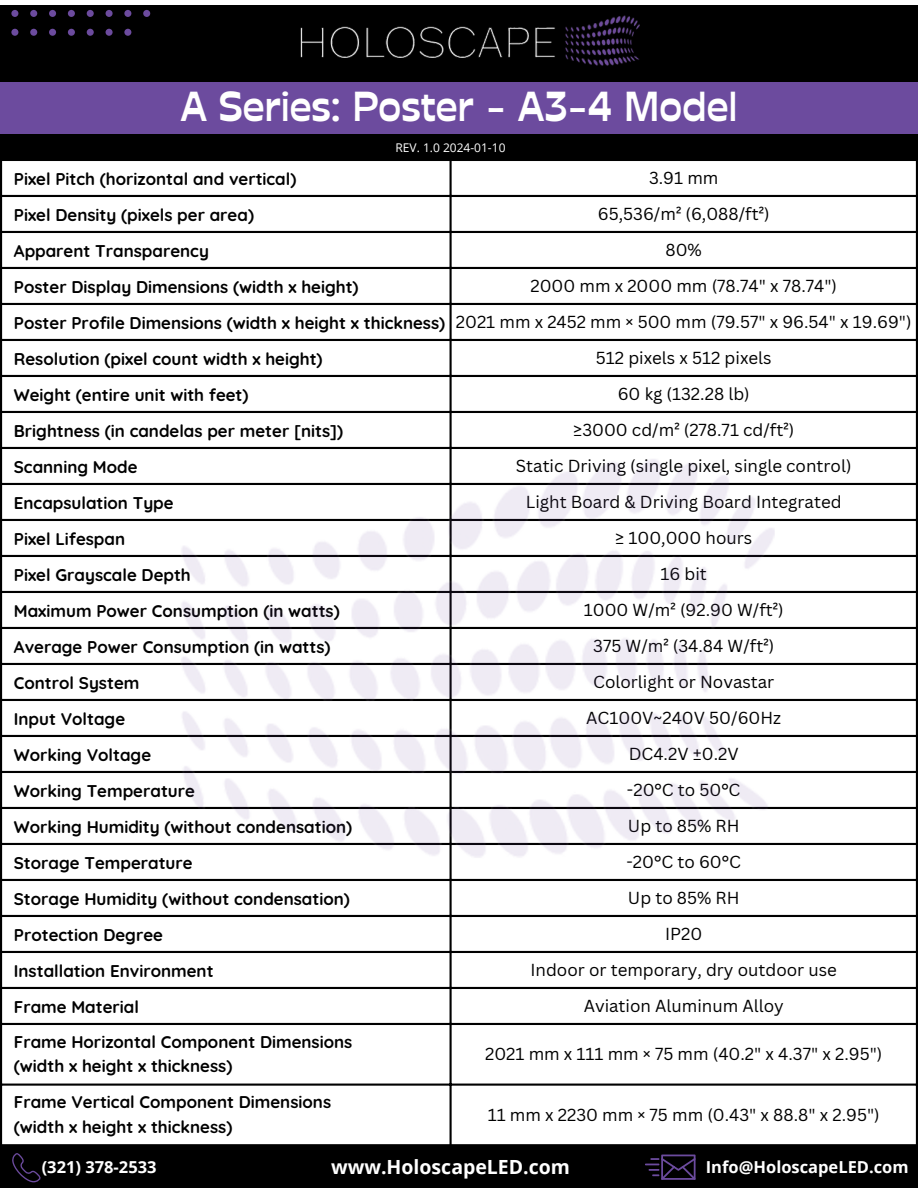
<style>
.page{position:relative;width:918px;height:1188px;background:#fff}
.page>*{position:absolute;margin:0;border:0;box-sizing:border-box;transform-origin:0 0}
.t1{font:700 41.85px "Stadio Deva";color:#fff}
.t2{font:700 19.5px "Open Sans";color:#fff}
.t3{font:700 16.95px "Quicksand";color:#000}
.t4{font:16.95px "Canva Sans";color:#000}
.t5{font:700 16.5px "Open Sans";color:#fff}
.t6{font:12px "Open Sans";color:#fff}
</style>
<div class="page">
<div style="left:0;top:5px;width:918px;height:154px;background:#000"></div>
<hr style="left:0;top:161px;width:2px;height:983px;background:#000">
<hr style="left:450px;top:161px;width:2px;height:983px;background:#000">
<hr style="left:916px;top:161px;width:2px;height:983px;background:#000">
<hr style="left:0;top:159px;width:918px;height:2px;background:#000">
<hr style="left:0;top:195px;width:918px;height:2px;background:#000">
<hr style="left:0;top:231px;width:918px;height:2px;background:#000">
<hr style="left:0;top:267px;width:918px;height:2px;background:#000">
<hr style="left:0;top:303px;width:918px;height:2px;background:#000">
<hr style="left:0;top:339px;width:918px;height:2px;background:#000">
<hr style="left:0;top:375px;width:918px;height:2px;background:#000">
<hr style="left:0;top:411px;width:918px;height:2px;background:#000">
<hr style="left:0;top:447px;width:918px;height:2px;background:#000">
<hr style="left:0;top:483px;width:918px;height:2px;background:#000">
<hr style="left:0;top:519px;width:918px;height:2px;background:#000">
<hr style="left:0;top:555px;width:918px;height:2px;background:#000">
<hr style="left:0;top:591px;width:918px;height:2px;background:#000">
<hr style="left:0;top:627px;width:918px;height:2px;background:#000">
<hr style="left:0;top:663px;width:918px;height:2px;background:#000">
<hr style="left:0;top:699px;width:918px;height:2px;background:#000">
<hr style="left:0;top:735px;width:918px;height:2px;background:#000">
<hr style="left:0;top:771px;width:918px;height:2px;background:#000">
<hr style="left:0;top:807px;width:918px;height:2px;background:#000">
<hr style="left:0;top:843px;width:918px;height:2px;background:#000">
<hr style="left:0;top:879px;width:918px;height:2px;background:#000">
<hr style="left:0;top:915px;width:918px;height:2px;background:#000">
<hr style="left:0;top:951px;width:918px;height:2px;background:#000">
<hr style="left:0;top:987px;width:918px;height:2px;background:#000">
<hr style="left:0;top:1023px;width:918px;height:2px;background:#000">
<hr style="left:0;top:1084px;width:918px;height:2px;background:#000">
<hr style="left:0;top:1144px;width:918px;height:2px;background:#000">
<div style="left:11px;top:29px;width:7px;height:7px;background:#6c4b9e;border-radius:50%"></div>
<div style="left:11px;top:10px;width:7px;height:7px;background:#6c4b9e;border-radius:50%"></div>
<div style="left:30px;top:29px;width:7px;height:7px;background:#6c4b9e;border-radius:50%"></div>
<div style="left:30px;top:10px;width:7px;height:7px;background:#6c4b9e;border-radius:50%"></div>
<div style="left:49px;top:29px;width:7px;height:7px;background:#6c4b9e;border-radius:50%"></div>
<div style="left:49px;top:10px;width:7px;height:7px;background:#6c4b9e;border-radius:50%"></div>
<div style="left:87px;top:10px;width:7px;height:7px;background:#6c4b9e;border-radius:50%"></div>
<div style="left:68px;top:29px;width:7px;height:7px;background:#6c4b9e;border-radius:50%"></div>
<div style="left:68px;top:10px;width:7px;height:7px;background:#6c4b9e;border-radius:50%"></div>
<div style="left:87px;top:29px;width:7px;height:7px;background:#6c4b9e;border-radius:50%"></div>
<div style="left:124px;top:10px;width:7px;height:7px;background:#6c4b9e;border-radius:50%"></div>
<div style="left:143px;top:10px;width:7px;height:7px;background:#6c4b9e;border-radius:50%"></div>
<div style="left:106px;top:29px;width:7px;height:7px;background:#6c4b9e;border-radius:50%"></div>
<svg style="left:106px;top:10px;width:7px;height:7px"></svg>
<div style="left:124px;top:29px;width:7px;height:7px;background:#6c4b9e;border-radius:50%"></div>
<div style="left:0;top:1146px;width:918px;height:42px;background:#000"></div>
<svg style="left:12px;top:1153px;width:29px;height:29px"></svg>
<svg style="left:645px;top:1155px;width:51px;height:25px"></svg>
<div style="left:0;top:82px;width:918px;height:51px;background:#6c4b9e"></div>
<img style="left:300px;top:15px;width:340px;height:51px">
<img style="left:180px;top:456px;width:599px;height:405px">
<p class="t1" style="left:180px;top:81px;width:559px">A Series: Poster - A3-4 Model</p>
<p class="t6" style="left:395px;top:139px;width:112px">REV. 1.0 2024-01-10</p>
<p class="t3" style="left:14px;top:168px;width:284px">Pixel Pitch (horizontal and vertical)</p>
<p class="t4" style="left:649px;top:165px;width:71px">3.91 mm</p>
<p class="t3" style="left:14px;top:204px;width:242px">Pixel Density (pixels per area)</p>
<p class="t4" style="left:598px;top:201px;width:173px">65,536/m² (6,088/ft²)</p>
<p class="t3" style="left:14px;top:240px;width:197px">Apparent Transparency</p>
<p class="t4" style="left:666px;top:237px;width:38px">80%</p>
<p class="t3" style="left:14px;top:276px;width:346px">Poster Display Dimensions (width x height)</p>
<p class="t4" style="left:530px;top:273px;width:308px">2000 mm x 2000 mm (78.74" x 78.74")</p>
<p class="t3" style="left:14px;top:312px;width:433px">Poster Profile Dimensions (width x height x thickness)</p>
<p class="t4" style="left:456px;top:309px;width:457px">2021 mm x 2452 mm × 500 mm (79.57" x 96.54" x 19.69")</p>
<p class="t3" style="left:14px;top:348px;width:310px">Resolution (pixel count width x height)</p>
<p class="t4" style="left:596px;top:345px;width:177px">512 pixels x 512 pixels</p>
<p class="t3" style="left:14px;top:384px;width:236px">Weight (entire unit with feet)</p>
<p class="t4" style="left:618px;top:381px;width:133px">60 kg (132.28 lb)</p>
<p class="t3" style="left:14px;top:420px;width:331px">Brightness (in candelas per meter [nits])</p>
<p class="t4" style="left:573px;top:417px;width:223px">≥3000 cd/m² (278.71 cd/ft²)</p>
<p class="t3" style="left:14px;top:456px;width:125px">Scanning Mode</p>
<p class="t4" style="left:516px;top:453px;width:337px">Static Driving (single pixel, single control)</p>
<p class="t3" style="left:14px;top:492px;width:161px">Encapsulation Type</p>
<p class="t4" style="left:526px;top:489px;width:317px">Light Board &amp; Driving Board Integrated</p>
<p class="t3" style="left:14px;top:528px;width:113px">Pixel Lifespan</p>
<p class="t4" style="left:615px;top:525px;width:139px">≥ 100,000 hours</p>
<p class="t3" style="left:14px;top:564px;width:179px">Pixel Grayscale Depth</p>
<p class="t4" style="left:661px;top:561px;width:48px">16 bit</p>
<p class="t3" style="left:14px;top:600px;width:327px">Maximum Power Consumption (in watts)</p>
<p class="t4" style="left:584px;top:597px;width:201px">1000 W/m² (92.90 W/ft²)</p>
<p class="t3" style="left:14px;top:636px;width:318px">Average Power Consumption (in watts)</p>
<p class="t4" style="left:593px;top:633px;width:182px">375 W/m² (34.84 W/ft²)</p>
<p class="t3" style="left:14px;top:672px;width:127px">Control System</p>
<p class="t4" style="left:593px;top:669px;width:183px">Colorlight or Novastar</p>
<p class="t3" style="left:14px;top:708px;width:113px">Input Voltage</p>
<p class="t4" style="left:586px;top:705px;width:196px">AC100V~240V 50/60Hz</p>
<p class="t3" style="left:14px;top:744px;width:139px">Working Voltage</p>
<p class="t4" style="left:629px;top:741px;width:112px">DC4.2V ±0.2V</p>
<p class="t3" style="left:14px;top:780px;width:183px">Working Temperature</p>
<p class="t4" style="left:627px;top:777px;width:115px">-20°C to 50°C</p>
<p class="t3" style="left:14px;top:816px;width:340px">Working Humidity (without condensation)</p>
<p class="t4" style="left:628px;top:813px;width:113px">Up to 85% RH</p>
<p class="t3" style="left:14px;top:852px;width:180px">Storage Temperature</p>
<p class="t4" style="left:627px;top:849px;width:116px">-20°C to 60°C</p>
<p class="t3" style="left:14px;top:888px;width:338px">Storage Humidity (without condensation)</p>
<p class="t4" style="left:628px;top:885px;width:113px">Up to 85% RH</p>
<p class="t3" style="left:14px;top:924px;width:151px">Protection Degree</p>
<p class="t4" style="left:665px;top:921px;width:39px">IP20</p>
<p class="t3" style="left:14px;top:960px;width:201px">Installation Environment</p>
<p class="t4" style="left:530px;top:957px;width:308px">Indoor or temporary, dry outdoor use</p>
<p class="t3" style="left:14px;top:996px;width:127px">Frame Material</p>
<p class="t4" style="left:584px;top:993px;width:202px">Aviation Aluminum Alloy</p>
<p class="t3" style="left:14px;top:1031px;width:340px">Frame Horizontal Component Dimensions</p>
<p class="t3" style="left:14px;top:1055px;width:220px">(width x height x thickness)</p>
<p class="t4" style="left:485px;top:1042px;width:399px">2021 mm x 111 mm × 75 mm (40.2" x 4.37" x 2.95")</p>
<p class="t3" style="left:14px;top:1091px;width:319px">Frame Vertical Component Dimensions</p>
<p class="t3" style="left:14px;top:1116px;width:220px">(width x height x thickness)</p>
<p class="t4" style="left:488px;top:1102px;width:393px">11 mm x 2230 mm × 75 mm (0.43" x 88.8" x 2.95")</p>
<p class="t5" style="left:42px;top:1155px;width:116px">(321) 378-2533</p>
<p class="t2" style="left:331px;top:1153px;width:241px">www.HoloscapeLED.com</p>
<p class="t5" style="left:706px;top:1155px;width:204px">Info@HoloscapeLED.com</p>
</div>
